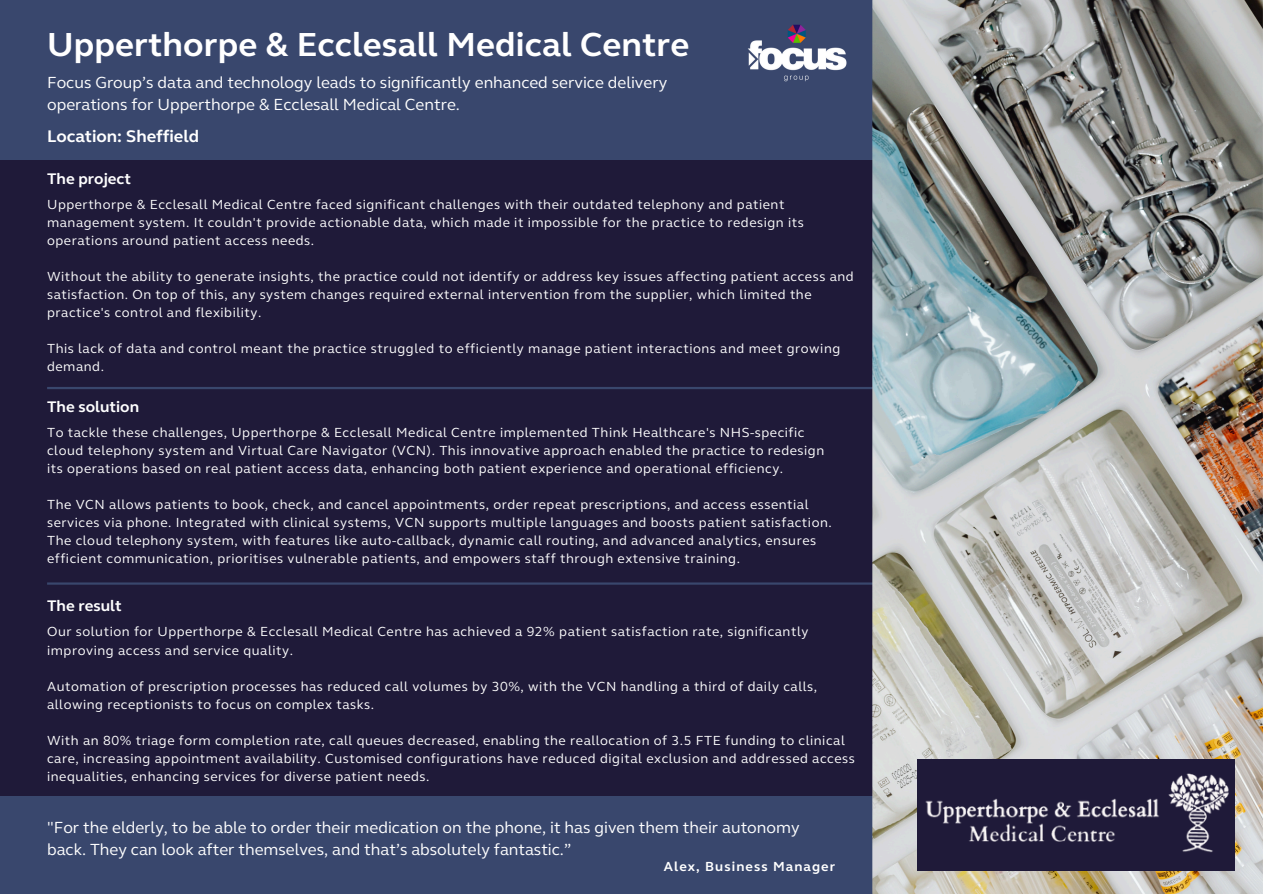
<style>
.page{position:relative;width:1263px;height:894px;background:#fff}
.page>*{position:absolute;margin:0;border:0;box-sizing:border-box;transform-origin:0 0}
.t1{font:700 34.2px "FS Elliot Web";letter-spacing:.005em;color:#fff}
.t2{font:700 17.25px "FS Elliot Web";color:#fff}
.t3{font:16.5px/22.5px "FS Elliot Web";color:#fff}
.t4{font:700 15.75px "FS Elliot Web";color:#fff}
.t5{font:13.5px/18px "FS Elliot Web";letter-spacing:.04em;color:#fff}
.t6{font:700 13.5px "FS Elliot Web";letter-spacing:.08em;color:#fff}
</style>
<div class="page">
<div style="left:0;top:0;width:913px;height:804px;background:#1f1a39"></div>
<div style="left:0;top:0;width:913px;height:159px;background:#39476d"></div>
<div style="left:0;top:795px;width:913px;height:98px;background:#39476d"></div>
<hr style="left:47px;top:387px;width:857px;height:2px;background:#39476d">
<hr style="left:47px;top:582px;width:857px;height:2px;background:#39476d">
<img style="left:872px;top:0;width:391px;height:893px">
<div style="left:917px;top:759px;width:317px;height:111px;background:#1f1a39"></div>
<img style="left:748px;top:24px;width:99px;height:58px">
<img style="left:925px;top:773px;width:304px;height:80px">
<h2 class="t1" style="left:47px;top:24px;width:644px">Upperthorpe &amp; Ecclesall Medical Centre</h2>
<h2 class="t3" style="left:47px;top:71px;width:622px">Focus Group’s data and technology leads to significantly enhanced service delivery operations for Upperthorpe &amp; Ecclesall Medical Centre.</h2>
<h4 class="t2" style="left:47px;top:125px;width:153px">Location: Sheffield</h4>
<p class="t4" style="left:47px;top:169px;width:85px">The project</p>
<p class="t5" style="left:47px;top:196px;width:758px">Upperthorpe &amp; Ecclesall Medical Centre faced significant challenges with their outdated telephony and patient management system. It couldn't provide actionable data, which made it impossible for the practice to redesign its operations around patient access needs.</p>
<p class="t5" style="left:47px;top:268px;width:808px">Without the ability to generate insights, the practice could not identify or address key issues affecting patient access and satisfaction. On top of this, any system changes required external intervention from the supplier, which limited the practice's control and flexibility.</p>
<h2 class="t5" style="left:47px;top:340px;width:795px">This lack of data and control meant the practice struggled to efficiently manage patient interactions and meet growing demand.</h2>
<p class="t4" style="left:47px;top:397px;width:94px">The solution</p>
<p class="t5" style="left:47px;top:423px;width:779px">To tackle these challenges, Upperthorpe &amp; Ecclesall Medical Centre implemented Think Healthcare's NHS-specific cloud telephony system and Virtual Care Navigator (VCN). This innovative approach enabled the practice to redesign its operations based on real patient access data, enhancing both patient experience and operational efficiency.</p>
<p class="t5" style="left:47px;top:495px;width:786px">The VCN allows patients to book, check, and cancel appointments, order repeat prescriptions, and access essential services via phone. Integrated with clinical systems, VCN supports multiple languages and boosts patient satisfaction.<br>The cloud telephony system, with features like auto-callback, dynamic call routing, and advanced analytics, ensures efficient communication, prioritises vulnerable patients, and empowers staff through extensive training.</p>
<h2 class="t4" style="left:47px;top:596px;width:76px">The result</h2>
<p class="t5" style="left:47px;top:623px;width:763px">Our solution for Upperthorpe &amp; Ecclesall Medical Centre has achieved a 92% patient satisfaction rate, significantly improving access and service quality.</p>
<p class="t5" style="left:47px;top:677px;width:771px">Automation of prescription processes has reduced call volumes by 30%, with the VCN handling a third of daily calls, allowing receptionists to focus on complex tasks.</p>
<p class="t5" style="left:47px;top:731px;width:809px">With an 80% triage form completion rate, call queues decreased, enabling the reallocation of 3.5 FTE funding to clinical care, increasing appointment availability. Customised configurations have reduced digital exclusion and addressed access inequalities, enhancing services for diverse patient needs.</p>
<p class="t3" style="left:47px;top:815px;width:754px">"For the elderly, to be able to order their medication on the phone, it has given them their autonomy back. They can look after themselves, and that’s absolutely fantastic.”</p>
<p class="t6" style="left:664px;top:858px;width:173px">Alex, Business Manager</p>
</div>
